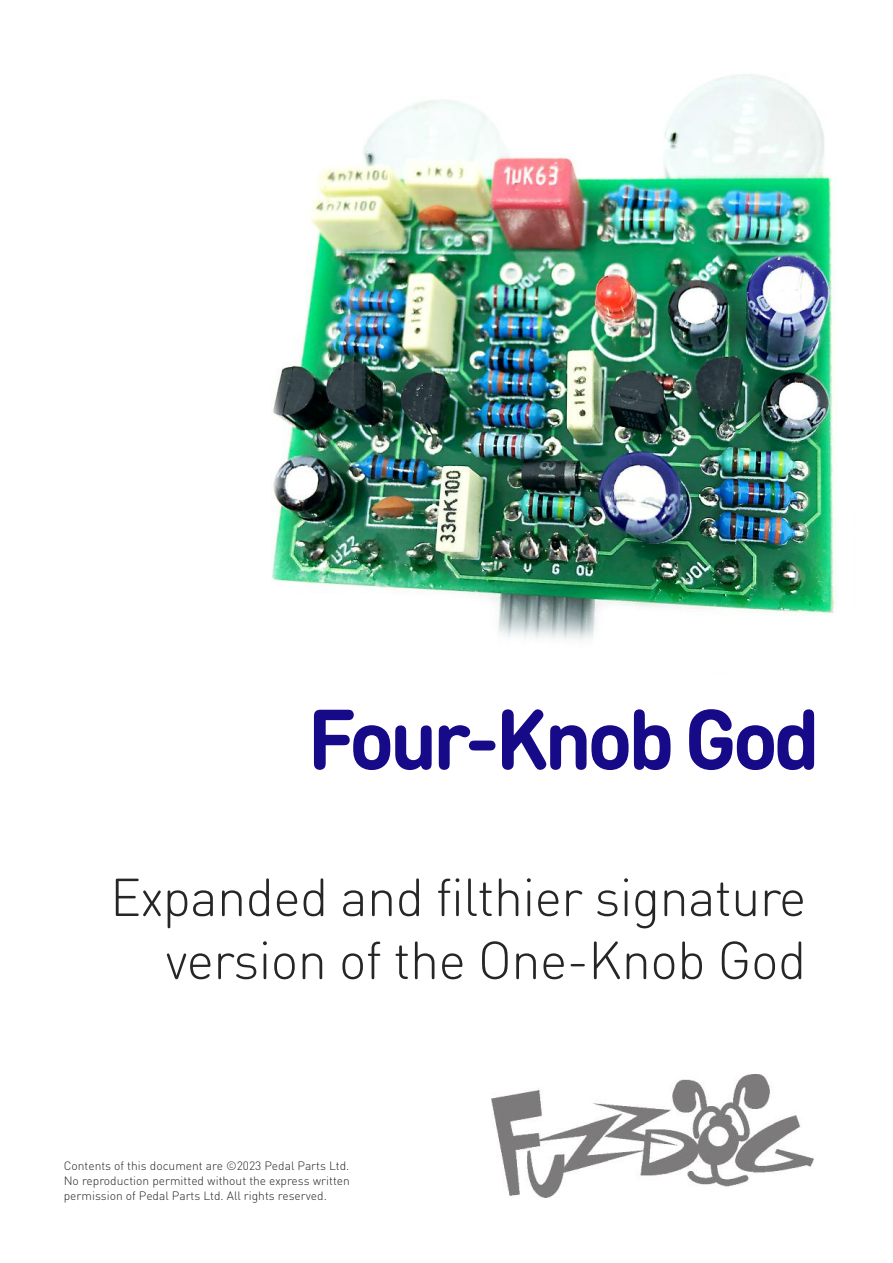
<style>
.page{position:relative;width:893px;height:1263px;background:#fff}
.page>*{position:absolute;margin:0;border:0;box-sizing:border-box;transform-origin:0 0}
.t1{font:700 84px "DIN Round Pro";letter-spacing:-.06em;color:#170a88}
.t2{font:300 52.5px/63px "DIN Round Pro";letter-spacing:-.015em;color:#272526;text-align:right}
.t3{font:300 12px/15px "DIN Round Pro";color:#272526;text-align:justify}
</style>
<div class="page">
<img style="left:492px;top:1075px;width:322px;height:122px">
<img style="left:271px;top:74px;width:564px;height:566px">
<h1 class="t1" style="left:307px;top:691px;width:515px">Four-Knob God</h1>
<h2 class="t2" style="left:110px;top:866px;width:698px">Expanded and filthier signature version of the One-Knob God</h2>
<p class="t3" style="left:64px;top:1158px;width:288px">Contents of this document are ©2023 Pedal Parts Ltd.<br>No reproduction permitted without the express written permission of Pedal Parts Ltd. All rights reserved.</p>
</div>
